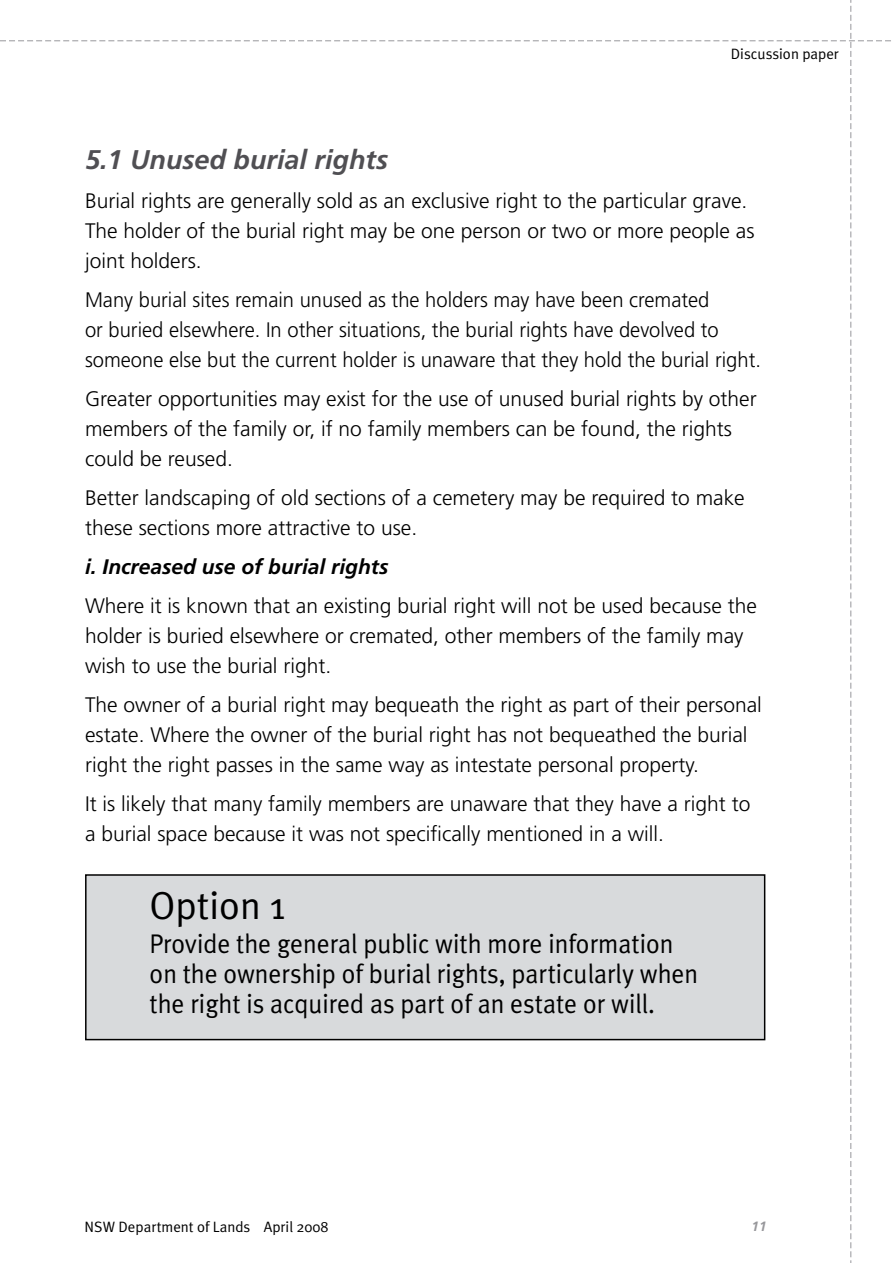
<style>
.page{position:relative;width:893px;height:1263px;background:#fff}
.page>*{position:absolute;margin:0;border:0;box-sizing:border-box;transform-origin:0 0}
.t1{font:39px "Meta Plus Normal";color:#000}
.t2{font:27px/30px "Meta Plus Normal";color:#000;scale:.95 1}
.t3{font:italic 700 27px "Frutiger LT";color:#504f53}
.t4{font:300 21px/30px "Frutiger LT";color:#000}
.t5{font:300 21px/30px "Frutiger LT";color:#000;scale:.96 1}
.t6{font:italic 700 21px "Frutiger LT";color:#000}
.t7{font:15px "Meta Plus Normal";color:#000}
.t8{font:italic 700 13.5px "Frutiger LT";color:#97979b}
</style>
<div class="page">
<div style="left:86px;top:875px;width:679px;height:164px;background:#d8dadc"></div>
<div style="left:85px;top:874px;width:680px;height:166px;border:2px solid #000"></div>
<p class="t7" style="left:731px;top:45px;width:110px">Discussion paper</p>
<p class="t3" style="left:85px;top:144px;width:305px">5.1 Unused burial rights</p>
<p class="t4" style="left:85px;top:186px;width:671px">Burial rights are generally sold as an exclusive right to the particular grave.<br>The holder of the burial right may be one person or two or more people as joint holders.</p>
<p class="t5" style="left:85px;top:285px;width:706px">Many burial sites remain unused as the holders may have been cremated<br>or buried elsewhere. In other situations, the burial rights have devolved to someone else but the current holder is unaware that they hold the burial right.</p>
<p class="t4" style="left:85px;top:384px;width:673px">Greater opportunities may exist for the use of unused burial rights by other members of the family or, if no family members can be found, the rights could be reused.</p>
<p class="t4" style="left:85px;top:483px;width:661px">Better landscaping of old sections of a cemetery may be required to make these sections more attractive to use.</p>
<p class="t6" style="left:85px;top:554px;width:305px">i. Increased use of burial rights</p>
<p class="t4" style="left:85px;top:591px;width:673px">Where it is known that an existing burial right will not be used because the holder is buried elsewhere or cremated, other members of the family may wish to use the burial right.</p>
<p class="t4" style="left:85px;top:690px;width:678px">The owner of a burial right may bequeath the right as part of their personal estate. Where the owner of the burial right has not bequeathed the burial right the right passes in the same way as intestate personal property.</p>
<p class="t4" style="left:85px;top:789px;width:667px">It is likely that many family members are unaware that they have a right to a burial space because it was not specifically mentioned in a will.</p>
<h1 class="t1" style="left:150px;top:882px;width:137px">Option 1</h1>
<p class="t2" style="left:150px;top:928px;width:579px">Provide the general public with more information on the ownership of burial rights, particularly when the right is acquired as part of an estate or will.</p>
<p class="t7" style="left:85px;top:1218px;width:246px">NSW Department of Lands April 2008</p>
<p class="t8" style="left:752px;top:1218px;width:17px">11</p>
</div>
